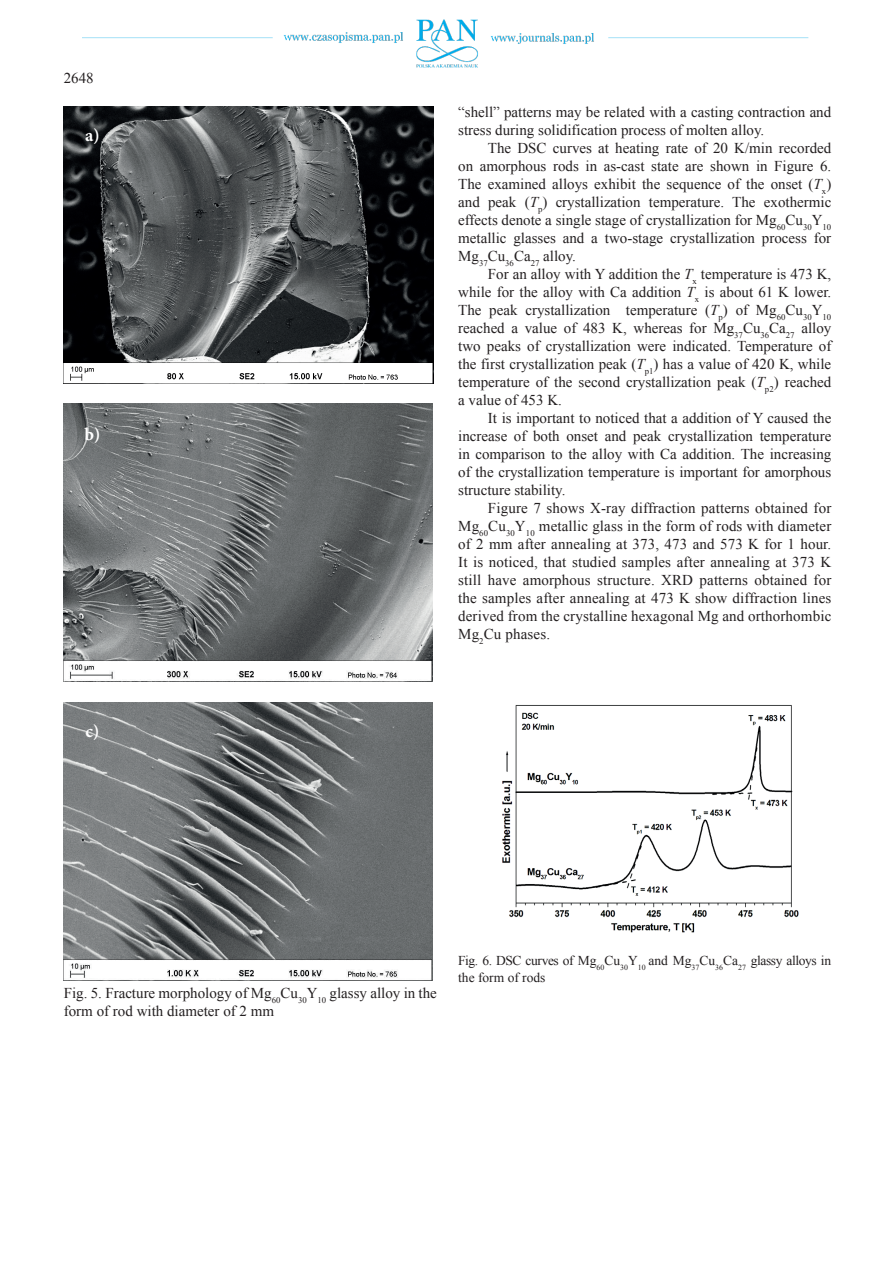
<style>
.page{position:relative;width:893px;height:1263px;background:#fff}
.page>*{position:absolute;margin:0;border:0;box-sizing:border-box;transform-origin:0 0}
.t1{font:700 18px "Minion Pro";color:#fff}
.t2{font:15px/18px "Times New Roman";color:#231f20;text-align:justify}
.t3{font:13.5px/16.2px "Times New Roman";letter-spacing:-.03em;color:#231f20}
.s1{font-style:italic}
</style>
<div class="page">
<img style="left:82px;top:19px;width:727px;height:49px">
<img style="left:502px;top:705px;width:297px;height:228px">
<img style="left:64px;top:106px;width:370px;height:278px">
<img style="left:64px;top:404px;width:368px;height:277px">
<img style="left:64px;top:703px;width:368px;height:277px">
<p class="t2" style="left:64px;top:69px;width:31px">2648</p>
<p class="t1" style="left:85px;top:123px;width:16px">a)</p>
<p class="t1" style="left:85px;top:421px;width:17px">b)</p>
<p class="t1" style="left:86px;top:719px;width:15px">c)</p>
<p class="t2" style="left:458px;top:102px;width:375px">“shell” patterns may be related with a casting contraction and stress during solidification process of molten alloy.</p>
<p class="t2" style="left:458px;top:138px;width:375px;text-indent:30px">The DSC curves at heating rate of 20 K/min recorded on amorphous rods in as-cast state are shown in Figure 6.<br>The examined alloys exhibit the sequence of the onset (<span class="s1">T</span><sub>x</sub>) and peak (<span class="s1">T</span><sub>p</sub>) crystallization temperature. The exothermic effects denote a single stage of crystallization for Mg<sub>60</sub>Cu<sub>30</sub>Y<sub>10 </sub>metallic glasses and a two-stage crystallization process for Mg<sub>37</sub>Cu<sub>36</sub>Ca<sub>27</sub> alloy.</p>
<p class="t2" style="left:458px;top:264px;width:375px;text-indent:30px">For an alloy with Y addition the <span class="s1">T</span><sub>x</sub> temperature is 473 K, while for the alloy with Ca addition <span class="s1">T</span><sub>x</sub> is about 61 K lower.<br>The peak crystallization temperature (<span class="s1">T</span><sub>p</sub>) of Mg<sub>60</sub>Cu<sub>30</sub>Y<sub>10 </sub>reached a value of 483 K, whereas for Mg<sub>37</sub>Cu<sub>36</sub>Ca<sub>27</sub> alloy two peaks of crystallization were indicated. Temperature of the first crystallization peak (<span class="s1">T</span><sub>p1</sub>) has a value of 420 K, while temperature of the second crystallization peak (<span class="s1">T</span><sub>p2</sub>) reached a value of 453 K.</p>
<p class="t2" style="left:458px;top:408px;width:375px;text-indent:30px">It is important to noticed that a addition of Y caused the increase of both onset and peak crystallization temperature in comparison to the alloy with Ca addition. The increasing of the crystallization temperature is important for amorphous structure stability.</p>
<p class="t2" style="left:458px;top:498px;width:375px;text-indent:30px">Figure 7 shows X-ray diffraction patterns obtained for Mg<sub>60</sub>Cu<sub>30</sub>Y<sub>10</sub> metallic glass in the form of rods with diameter of 2 mm after annealing at 373, 473 and 573 K for 1 hour.<br>It is noticed, that studied samples after annealing at 373 K still have amorphous structure. XRD patterns obtained for the samples after annealing at 473 K show diffraction lines derived from the crystalline hexagonal Mg and orthorhombic Mg<sub>2</sub>Cu phases.</p>
<p class="t2" style="left:64px;top:984px;width:375px">Fig. 5. Fracture morphology of Mg<sub>60</sub>Cu<sub>30</sub>Y<sub>10</sub> glassy alloy in the form of rod with diameter of 2 mm</p>
<p class="t3" style="left:458px;top:952px;width:375px">Fig. 6. DSC curves of Mg<sub>60</sub>Cu<sub>30</sub>Y<sub>10</sub> and Mg<sub>37</sub>Cu<sub>36</sub>Ca<sub>27</sub> glassy alloys in the form of rods</p>
</div>
